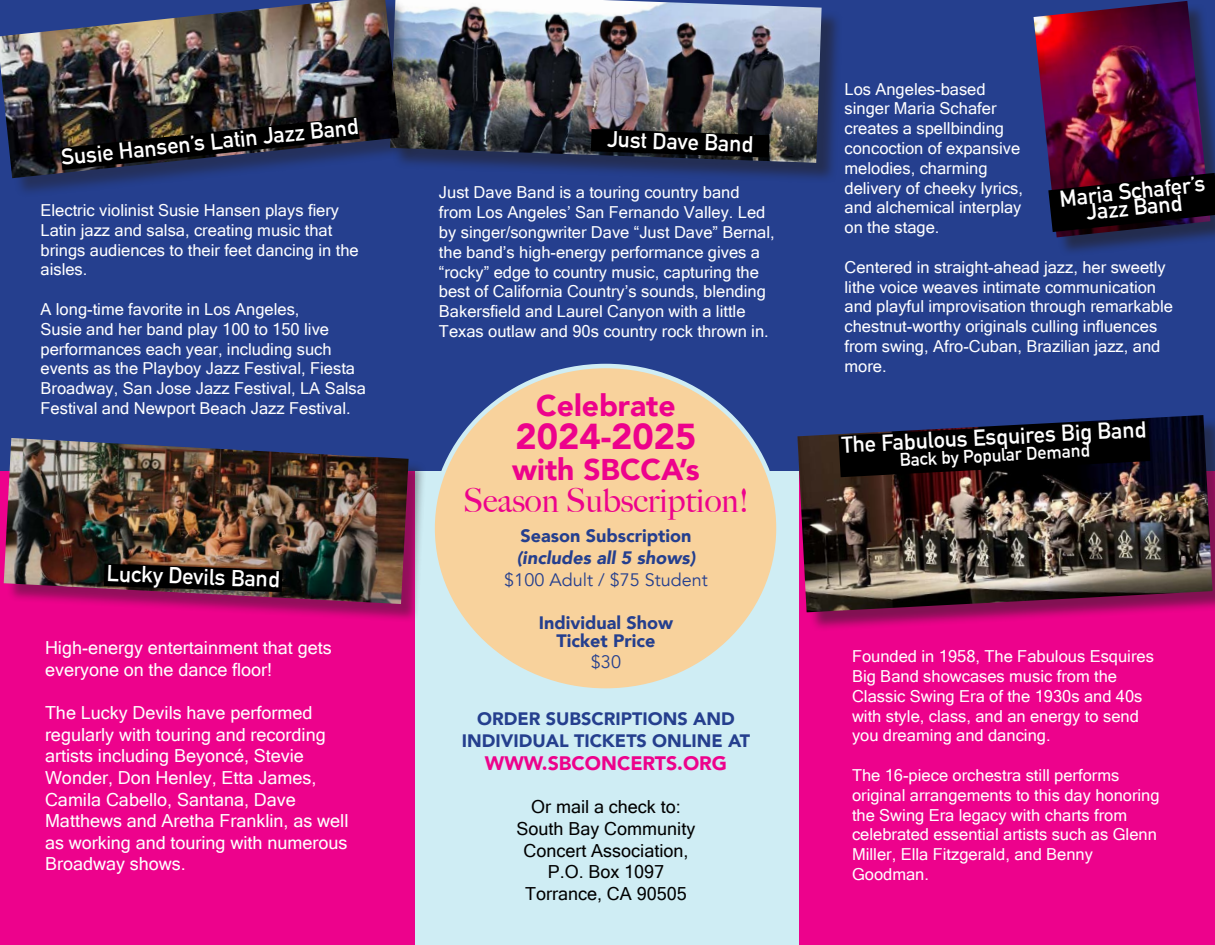
<style>
.page{position:relative;width:1215px;height:945px;background:#fff}
.page>*{position:absolute;margin:0;border:0;box-sizing:border-box;transform-origin:0 0}
.t1{font:900 36px "Avenir";color:#ed028c}
.t2{font:500 33px "Big Caslon";color:#ed028c}
.t3{font:900 30px "Avenir";color:#ed028c}
.t4{font:700 22.5px "DIN Alternate";color:#fff}
.t5{font:900 19.5px "Avenir";color:#ed028c}
.t6{font:18px/21.6px "Microsoft Sans Serif";color:#fff}
.t7{font:900 18px "Avenir";color:#253f8e}
.t8{font:18px "Microsoft Sans Serif";color:#000}
.t9{font:18px "Avenir";color:#253f8e}
.t10{font:italic 900 18px "Avenir";color:#253f8e}
.t11{font:700 18px "DIN Alternate";color:#fff}
.t12{font:16.5px/19.8px "Microsoft Sans Serif";color:#fff}
</style>
<div class="page">
<div style="left:0;top:470px;width:1215px;height:475px;background:#ed028c"></div>
<div style="left:416px;top:461px;width:384px;height:484px;background:#cfedf4"></div>
<div style="left:0;top:0;width:1215px;height:470px;background:#253f8e"></div>
<div style="left:433px;top:366px;width:345px;height:325px;background:#f8d29c;border-radius:50%"></div>
<div style="left:1036px;top:4px;width:179px;height:252px;background:#231f20;opacity:.58"></div>
<img style="left:1034px;top:1px;width:176px;height:236px">
<div style="left:393px;top:0;width:449px;height:184px;background:#231f20;opacity:.53"></div>
<img style="left:420px;top:0;width:402px;height:163px">
<div style="left:0;top:0;width:420px;height:199px;background:#231f20;opacity:.45"></div>
<img style="left:0;top:0;width:400px;height:178px">
<div style="left:7px;top:441px;width:420px;height:181px;background:#231f20;opacity:.45"></div>
<img style="left:4px;top:438px;width:405px;height:166px">
<div style="left:800px;top:418px;width:415px;height:214px;background:#231f20;opacity:.53"></div>
<img style="left:797px;top:415px;width:416px;height:197px">
<svg style="left:838px;top:419px;width:312px;height:58px"></svg>
<svg style="left:104px;top:564px;width:178px;height:28px"></svg>
<svg style="left:591px;top:129px;width:179px;height:29px"></svg>
<svg style="left:60px;top:117px;width:300px;height:53px"></svg>
<svg style="left:1048px;top:173px;width:167px;height:59px"></svg>
<p class="t12" style="left:844px;top:79px;width:180px">Los Angeles-based singer Maria Schafer creates a spellbinding concoction of expansive melodies, charming delivery of cheeky lyrics, and alchemical interplay on the stage.</p>
<p class="t12" style="left:844px;top:257px;width:330px">Centered in straight-ahead jazz, her sweetly lithe voice weaves intimate communication and playful improvisation through remarkable chestnut-worthy originals culling influences from swing, Afro-Cuban, Brazilian jazz, and more.</p>
<p class="t4" style="left:59px;top:140px;width:300px;rotate:-6deg">Susie Hansen’s Latin Jazz Band</p>
<p class="t4" style="left:608px;top:122px;width:147px;rotate:2deg">Just Dave Band</p>
<p class="t4" style="left:1058px;top:182px;width:148px;rotate:-6deg">Maria Schafer’s</p>
<p class="t12" style="left:439px;top:183px;width:337px">Just Dave Band is a touring country band from Los Angeles’ San Fernando Valley. Led by singer/songwriter Dave “Just Dave” Bernal, the band’s high-energy performance gives a “rocky” edge to country music, capturing the best of California Country’s sounds, blending Bakersfield and Laurel Canyon with a little Texas outlaw and 90s country rock thrown in.</p>
<p class="t12" style="left:40px;top:200px;width:300px">Electric violinist Susie Hansen plays fiery</p>
<p class="t4" style="left:1085px;top:195px;width:98px;rotate:-6deg">Jazz Band</p>
<p class="t12" style="left:40px;top:220px;width:320px">Latin jazz and salsa, creating music that brings audiences to their feet dancing in the aisles.</p>
<p class="t12" style="left:40px;top:299px;width:327px">A long-time favorite in Los Angeles,<br>Susie and her band play 100 to 150 live performances each year, including such events as the Playboy Jazz Festival, Fiesta Broadway, San Jose Jazz Festival, LA Salsa Festival and Newport Beach Jazz Festival.</p>
<p class="t3" style="left:536px;top:380px;width:141px">Celebrate</p>
<p class="t1" style="left:515px;top:405px;width:183px">2024-2025</p>
<p class="t3" style="left:512px;top:444px;width:189px">with SBCCA’s</p>
<p class="t2" style="left:463px;top:473px;width:287px">Season Subscription!</p>
<p class="t7" style="left:521px;top:521px;width:172px">Season Subscription</p>
<p class="t10" style="left:517px;top:543px;width:180px">(includes all 5 shows)</p>
<p class="t9" style="left:504px;top:569px;width:205px">$100 Adult / $75 Student</p>
<p class="t7" style="left:539px;top:607px;width:136px">Individual Show</p>
<p class="t7" style="left:556px;top:625px;width:101px">Ticket Price</p>
<p class="t9" style="left:591px;top:651px;width:32px">$30</p>
<p class="t4" style="left:841px;top:428px;width:306px;rotate:-3deg">The Fabulous Esquires Big Band</p>
<p class="t11" style="left:899px;top:446px;width:192px;rotate:-3deg">Back by Popular Demand</p>
<p class="t4" style="left:107px;top:556px;width:175px;rotate:2deg">Lucky Devils Band</p>
<p class="t6" style="left:45px;top:637px;width:288px">High-energy entertainment that gets everyone on the dance floor!</p>
<p class="t6" style="left:45px;top:702px;width:305px">The Lucky Devils have performed regularly with touring and recording artists including Beyoncé, Stevie<br>Wonder, Don Henley, Etta James,<br>Camila Cabello, Santana, Dave<br>Matthews and Aretha Franklin, as well as working and touring with numerous<br>Broadway shows.</p>
<p class="t12" style="left:852px;top:647px;width:303px">Founded in 1958, The Fabulous Esquires Big Band showcases music from the Classic Swing Era of the 1930s and 40s with style, class, and an energy to send you dreaming and dancing.</p>
<p class="t12" style="left:852px;top:765px;width:309px">The 16-piece orchestra still performs original arrangements to this day honoring the Swing Era legacy with charts from</p>
<p class="t12" style="left:852px;top:825px;width:306px">celebrated essential artists such as Glenn</p>
<p class="t12" style="left:852px;top:845px;width:243px">Miller, Ella Fitzgerald, and Benny</p>
<p class="t12" style="left:852px;top:864px;width:79px">Goodman.</p>
<p class="t7" style="left:477px;top:703px;width:259px">ORDER SUBSCRIPTIONS AND</p>
<p class="t7" style="left:462px;top:725px;width:290px">INDIVIDUAL TICKETS ONLINE AT</p>
<p class="t5" style="left:485px;top:747px;width:244px">WWW.SBCONCERTS.ORG</p>
<p class="t8" style="left:531px;top:797px;width:151px">Or mail a check to:</p>
<p class="t8" style="left:517px;top:818px;width:180px">South Bay Community</p>
<p class="t8" style="left:523px;top:840px;width:167px">Concert Association,</p>
<p class="t8" style="left:548px;top:862px;width:118px">P.O. Box 1097</p>
<p class="t8" style="left:525px;top:883px;width:163px">Torrance, CA 90505</p>
</div>
